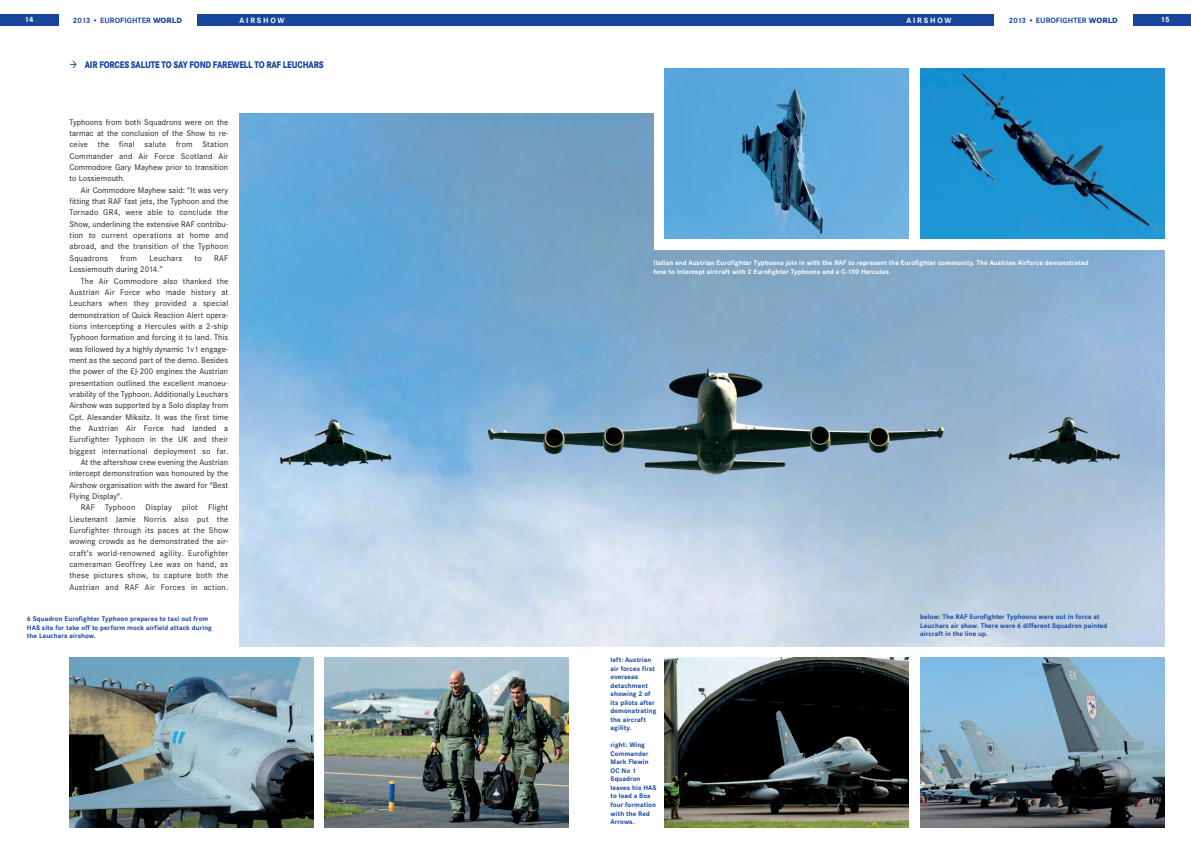
<style>
.page{position:relative;width:1191px;height:842px;background:#fff}
.page>*{position:absolute;margin:0;border:0;box-sizing:border-box;transform-origin:0 0}
.t1{font:800 10px "Corporate S";letter-spacing:-.02em;color:#18469d;scale:.8 1}
.t2{font:8.5px/11.3px "Corporate S";letter-spacing:.01em;color:#231f20;text-align:justify}
.t3{font:700 8px "Corporate S";letter-spacing:.01em;color:#18469d}
.t4{font:700 8px "Corporate S";letter-spacing:.23em;color:#fff}
.t5{font:700 7px/8.5px "Corporate S";letter-spacing:.01em;color:#18469d}
.t6{font:700 7px/8.5px "Corporate S";letter-spacing:.01em;color:#fff}
.s1{font-weight:800}
</style>
<div class="page">
<img style="left:240px;top:113px;width:924px;height:533px">
<div style="left:653px;top:45px;width:537px;height:204px;background:#fff"></div>
<div style="left:0;top:14px;width:58px;height:12px;background:#18469d"></div>
<div style="left:197px;top:14px;width:398px;height:12px;background:#18469d"></div>
<div style="left:1132px;top:14px;width:59px;height:12px;background:#18469d"></div>
<div style="left:595px;top:14px;width:399px;height:12px;background:#18469d"></div>
<img style="left:325px;top:658px;width:243px;height:170px">
<img style="left:69px;top:658px;width:244px;height:170px">
<img style="left:920px;top:658px;width:244px;height:170px">
<img style="left:665px;top:658px;width:244px;height:170px">
<img style="left:920px;top:68px;width:244px;height:170px">
<img style="left:665px;top:68px;width:244px;height:170px">
<p class="t4" style="left:24px;top:15px;width:11px">14</p>
<p class="t3" style="left:73px;top:15px;width:111px">2013 • EUROFIGHTER <span class="s1">WORLD</span></p>
<p class="t4" style="left:240px;top:15px;width:46px">AIRSHOW</p>
<p class="t1" style="left:69px;top:59px;width:319px">→ AIR FORCES SALUTE TO SAY FOND FAREWELL TO RAF LEUCHARS</p>
<p class="t2" style="left:69px;top:116px;width:160px">Typhoons from both Squadrons were on the tarmac at the conclusion of the Show to re&shy;ceive the final salute from Station Commander and Air Force Scotland Air Commodore Gary Mayhew prior to transition to Lossiemouth.</p>
<p class="t2" style="left:69px;top:184px;width:160px;text-indent:11px">Air Commodore Mayhew said: “It was very fitting that RAF fast jets, the Typhoon and the Tornado GR4, were able to conclude the Show, underlining the extensive RAF contribu&shy;tion to current operations at home and abroad, and the transition of the Typhoon Squadrons</p>
<p class="t2" style="left:120px;top:252px;width:18px">from</p>
<p class="t2" style="left:149px;top:252px;width:34px">Leuchars</p>
<p class="t2" style="left:195px;top:252px;width:9px">to</p>
<p class="t2" style="left:214px;top:252px;width:16px">RAF</p>
<p class="t2" style="left:69px;top:264px;width:95px">Lossiemouth during 2014.”</p>
<p class="t2" style="left:81px;top:275px;width:149px">The Air Commodore also thanked the</p>
<p class="t2" style="left:69px;top:286px;width:160px">Austrian Air Force who made history at</p>
<p class="t2" style="left:69px;top:298px;width:160px">Leuchars when they provided a special</p>
<p class="t2" style="left:69px;top:309px;width:160px">demonstration of Quick Reaction Alert opera-</p>
<p class="t2" style="left:69px;top:320px;width:160px">tions intercepting a Hercules with a 2-ship</p>
<p class="t2" style="left:69px;top:332px;width:160px">Typhoon formation and forcing it to land. This</p>
<p class="t2" style="left:69px;top:343px;width:160px">was followed by a highly dynamic 1v1 engage-</p>
<p class="t2" style="left:69px;top:354px;width:160px">ment as the second part of the demo. Besides</p>
<p class="t2" style="left:69px;top:366px;width:160px">the power of the EJ-200 engines the Austrian</p>
<p class="t2" style="left:69px;top:377px;width:160px">presentation outlined the excellent manoeu-</p>
<p class="t2" style="left:69px;top:388px;width:160px">vrability of the Typhoon. Additionally Leuchars</p>
<p class="t2" style="left:69px;top:400px;width:160px">Airshow was supported by a Solo display from</p>
<p class="t2" style="left:69px;top:411px;width:160px">Cpt. Alexander Miksitz. It was the first time</p>
<p class="t2" style="left:69px;top:422px;width:160px">the Austrian Air Force had landed a</p>
<p class="t2" style="left:69px;top:434px;width:160px">Eurofighter Typhoon in the UK and their</p>
<p class="t2" style="left:69px;top:445px;width:160px">biggest international deployment so far.</p>
<p class="t2" style="left:81px;top:456px;width:149px">At the aftershow crew evening the Austrian</p>
<p class="t2" style="left:69px;top:468px;width:160px">intercept demonstration was honoured by the</p>
<p class="t2" style="left:69px;top:479px;width:160px">Airshow organisation with the award for "Best</p>
<p class="t2" style="left:69px;top:490px;width:54px">Flying Display".</p>
<p class="t2" style="left:81px;top:502px;width:149px">RAF Typhoon Display pilot Flight</p>
<p class="t2" style="left:69px;top:513px;width:160px">Lieutenant Jamie Norris also put the</p>
<p class="t2" style="left:69px;top:524px;width:160px">Eurofighter through its paces at the Show</p>
<p class="t2" style="left:69px;top:536px;width:160px">wowing crowds as he demonstrated the air-</p>
<p class="t2" style="left:69px;top:547px;width:160px">craft’s world-renowned agility. Eurofighter</p>
<p class="t2" style="left:69px;top:558px;width:160px">cameraman Geoffrey Lee was on hand, as</p>
<p class="t2" style="left:69px;top:570px;width:160px">these pictures show, to capture both the</p>
<p class="t2" style="left:69px;top:581px;width:160px">Austrian and RAF Air Forces in action.</p>
<p class="t4" style="left:906px;top:15px;width:46px">AIRSHOW</p>
<p class="t3" style="left:1008px;top:15px;width:111px">2013 • EUROFIGHTER <span class="s1">WORLD</span></p>
<p class="t4" style="left:1160px;top:15px;width:11px">15</p>
<p class="t6" style="left:653px;top:259px;width:436px">Italian and Austrian Eurofighter Typhoons join in with the RAF to represent the Eurofighter community. The Austrian Airforce demonstrated how to intercept aircraft with 2 Eurofighter Typhoons and a C-130 Hercules.</p>
<p class="t5" style="left:27px;top:614px;width:187px">6 Squadron Eurofighter Typhoon prepares to taxi out from<br>HAS site for take off to perform mock airfield attack during the Leuchars airshow.</p>
<p class="t5" style="left:920px;top:613px;width:189px">below: The RAF Eurofighter Typhoons were out in force at<br>Leuchars air show. There were 6 different Squadron painted aircraft in the line up.</p>
<p class="t5" style="left:610px;top:656px;width:47px">left: Austrian air forces first overseas detachment showing 2 of its pilots after demonstrating the aircraft agility.</p>
<p class="t5" style="left:610px;top:741px;width:47px">right: Wing<br>Commander<br>Mark Flewin<br>OC No 1<br>Squadron leaves his HAS to lead a Box four formation with the Red<br>Arrows.</p>
</div>
